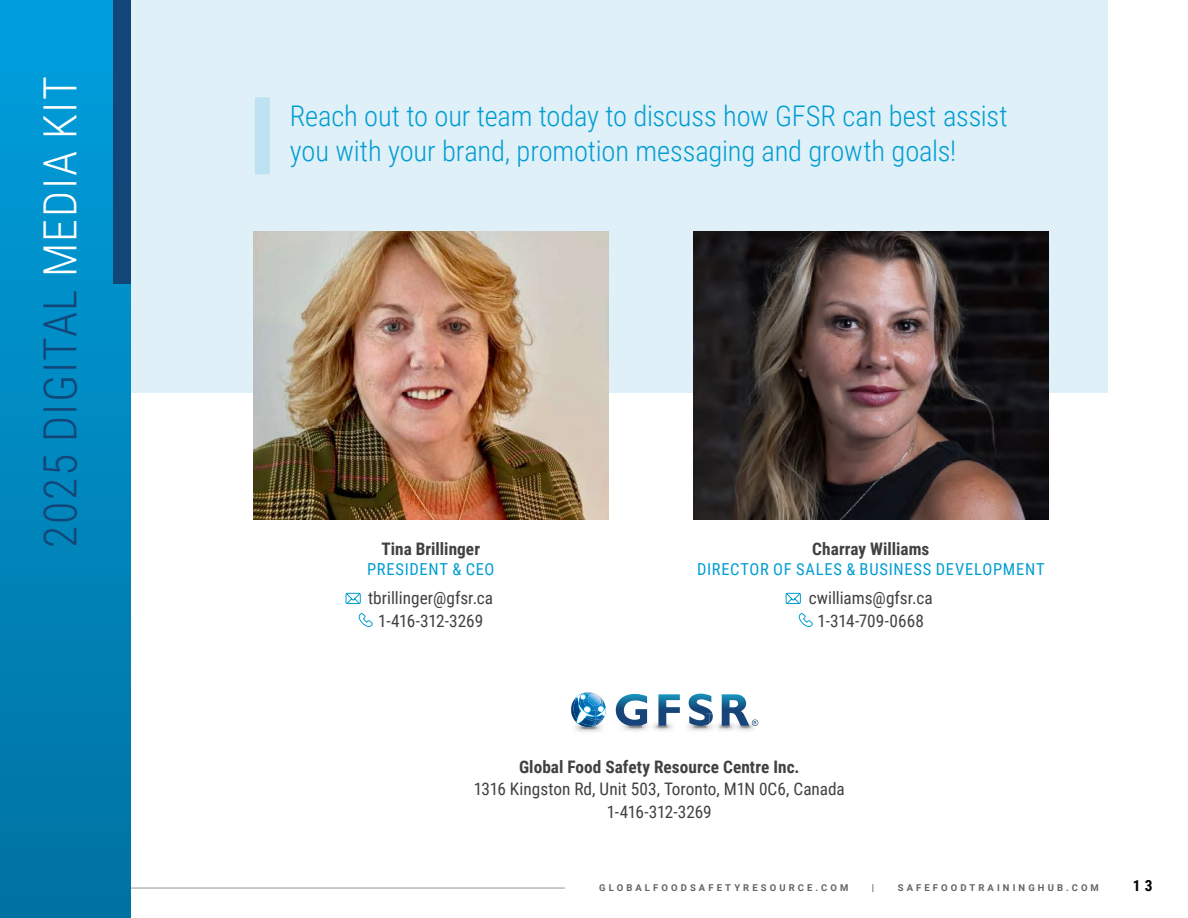
<style>
.page{position:relative;width:1188px;height:918px;background:#fff}
.page>*{position:absolute;margin:0;border:0;box-sizing:border-box;transform-origin:0 0}
.t1{font:300 45.75px "Roboto Condensed";letter-spacing:.035em;color:#134678}
.t2{font:300 28.5px/34.5px "Roboto Condensed";letter-spacing:-.005em;color:#009dd2}
.t3{font:17.25px/22.5px "Roboto Condensed";color:#414042;text-align:center}
.t4{font:700 17.25px "Roboto Condensed";letter-spacing:.005em;color:#414042}
.t5{font:16.5px "Roboto Condensed";letter-spacing:.045em;color:#009dd2}
.t6{font:700 15.3px "Roboto Condensed";color:#000}
.t7{font:700 9.45px "Roboto";letter-spacing:.33em;color:#636466}
.s1{color:#fff}
</style>
<div class="page">
<hr style="left:0;top:888px;width:565px;height:1px;background:#939598">
<div style="left:131px;top:0;width:977px;height:392px;background:#dff0f8"></div>
<div style="left:255px;top:97px;width:15px;height:77px;background:#bde3f2"></div>
<div style="left:0;top:0;width:131px;height:918px;background:linear-gradient(to bottom,#009fde,#0072a1)"></div>
<div style="left:113px;top:0;width:18px;height:284px;background:#134678"></div>
<img style="left:687px;top:714px;width:38px;height:17px">
<img style="left:654px;top:723px;width:4px;height:7px">
<img style="left:647px;top:714px;width:7px;height:14px">
<img style="left:706px;top:714px;width:17px;height:17px">
<img style="left:709px;top:714px;width:10px;height:17px">
<svg style="left:706px;top:714px;width:7px;height:11px"></svg>
<img style="left:745px;top:721px;width:14px;height:10px">
<img style="left:725px;top:726px;width:4px;height:5px">
<img style="left:742px;top:726px;width:3px;height:5px">
<img style="left:729px;top:726px;width:13px;height:5px">
<svg style="left:658px;top:694px;width:22px;height:37px"></svg>
<svg style="left:570px;top:692px;width:77px;height:40px"></svg>
<svg style="left:722px;top:694px;width:36px;height:32px"></svg>
<img style="left:253px;top:231px;width:355px;height:288px">
<img style="left:693px;top:231px;width:355px;height:288px">
<svg style="left:345px;top:592px;width:16px;height:12px"></svg>
<svg style="left:359px;top:613px;width:14px;height:15px"></svg>
<svg style="left:785px;top:592px;width:16px;height:12px"></svg>
<svg style="left:799px;top:613px;width:14px;height:15px"></svg>
<h1 class="t1" style="left:28px;top:548px;width:473px;rotate:-90deg">2025 DIGITAL <span class="s1">MEDIA KIT</span></h1>
<h2 class="t2" style="left:290px;top:98px;width:719px">Reach out to our team today to discuss how GFSR can best assist you with your brand, promotion messaging and growth goals!</h2>
<p class="t4" style="left:381px;top:537px;width:100px">Tina Brillinger</p>
<p class="t5" style="left:367px;top:557px;width:129px">PRESIDENT &amp; CEO</p>
<p class="t3" style="left:368px;top:586px;width:126px">tbrillinger@gfsr.ca<br>1-416-312-3269</p>
<p class="t4" style="left:812px;top:537px;width:119px">Charray Williams</p>
<p class="t5" style="left:697px;top:557px;width:349px">DIRECTOR OF SALES &amp; BUSINESS DEVELOPMENT</p>
<p class="t3" style="left:809px;top:586px;width:125px">cwilliams@gfsr.ca<br>1-314-709-0668</p>
<p class="t4" style="left:519px;top:755px;width:282px">Global Food Safety Resource Centre Inc.</p>
<p class="t3" style="left:474px;top:777px;width:372px">1316 Kingston Rd, Unit 503, Toronto, M1N 0C6, Canada<br>1-416-312-3269</p>
<p class="t7" style="left:599px;top:881px;width:251px">GLOBALFOODSAFETYRESOURCE.COM</p>
<p class="t7" style="left:872px;top:881px;width:4px">|</p>
<p class="t7" style="left:898px;top:881px;width:203px">SAFEFOODTRAININGHUB.COM</p>
<p class="t6" style="left:1133px;top:874px;width:21px">1 3</p>
</div>
